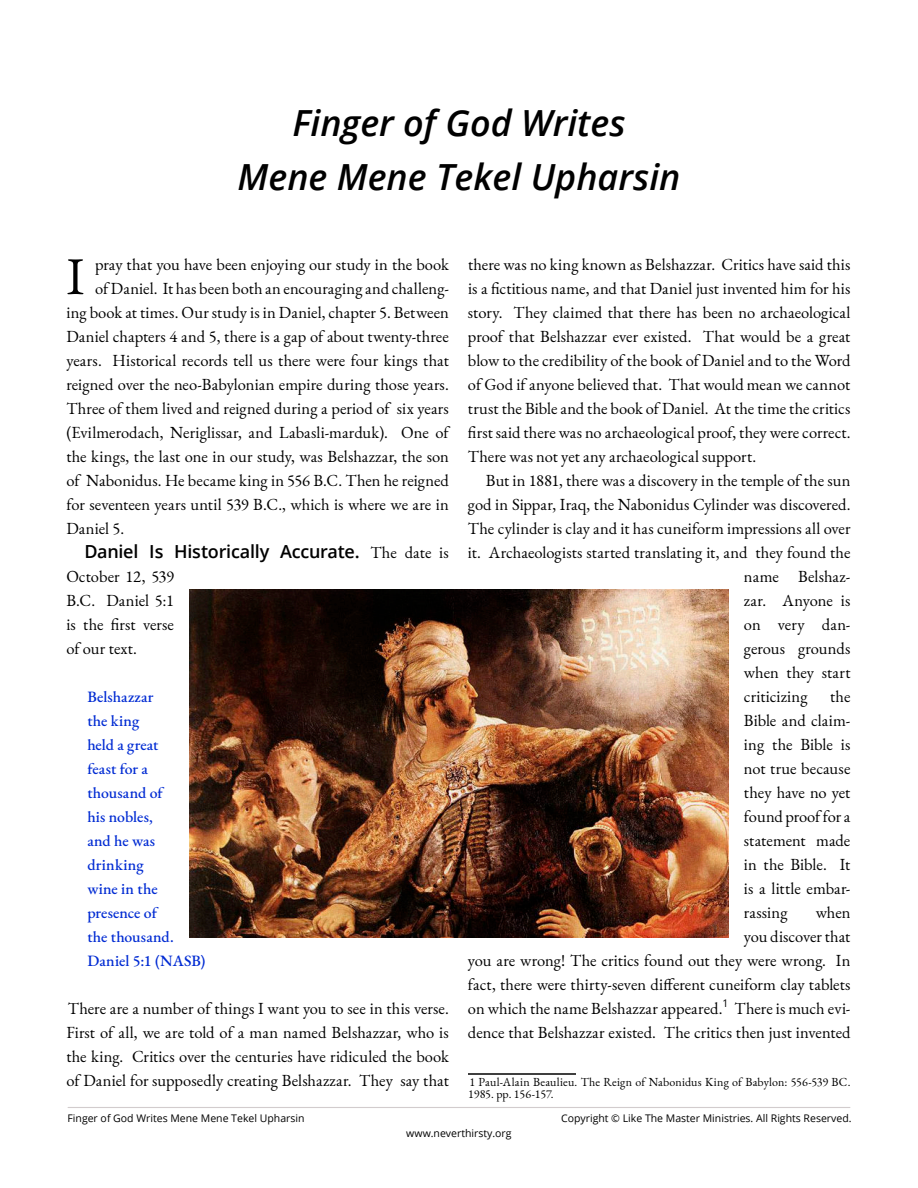
<style>
.page{position:relative;width:918px;height:1188px;background:#fff}
.page>*{position:absolute;margin:0;border:0;box-sizing:border-box;transform-origin:0 0}
.t1{font:53.1px "EB Garamond";color:#000}
.t2{font:italic 600 36px/54px "Open Sans";color:#000;text-align:center}
.t3{font:600 18px "Open Sans";letter-spacing:-.015em;color:#000}
.t4{font:16.5px/24px "EB Garamond";color:#000;text-align:justify}
.t5{font:500 15.75px/24px "EB Garamond";letter-spacing:.005em;color:#002bd3}
.t6{font:12px/12px "EB Garamond";letter-spacing:.01em;color:#000}
.t7{font:10.5px "Open Sans";color:#000}
.s1{font-family:"EB Garamond";font-weight:400;font-size:16.5px}
</style>
<div class="page">
<hr style="left:68px;top:1107px;width:782px;height:1px;background:#d2cccd">
<hr style="left:468px;top:1073px;width:108px;height:2px;background:#000">
<img style="left:189px;top:589px;width:540px;height:349px">
<h2 class="t2" style="left:238px;top:99px;width:444px">Finger of God Writes<br>Mene Mene Tekel Upharsin</h2>
<h1 class="t1" style="left:66px;top:257px;width:20px">I</h1>
<p class="t4" style="left:95px;top:255px;width:355px">pray that you have been enjoying our study in the book</p>
<p class="t4" style="left:95px;top:279px;width:355px">of Daniel. It has been both an encouraging and challeng-</p>
<p class="t4" style="left:66px;top:303px;width:384px">ing book at times. Our study is in Daniel, chapter 5. Between</p>
<p class="t4" style="left:66px;top:327px;width:384px">Daniel chapters 4 and 5, there is a gap of about twenty-three</p>
<p class="t4" style="left:66px;top:351px;width:384px">years. Historical records tell us there were four kings that</p>
<p class="t4" style="left:66px;top:375px;width:384px">reigned over the neo-Babylonian empire during those years.</p>
<p class="t4" style="left:66px;top:399px;width:384px">Three of them lived and reigned during a period of six years</p>
<p class="t4" style="left:66px;top:423px;width:384px">(Evilmerodach, Neriglissar, and Labasli-marduk). One of</p>
<p class="t4" style="left:66px;top:447px;width:384px">the kings, the last one in our study, was Belshazzar, the son</p>
<p class="t4" style="left:66px;top:471px;width:384px">of Nabonidus. He became king in 556 B.C. Then he reigned</p>
<p class="t4" style="left:66px;top:495px;width:384px">for seventeen years until 539 B.C., which is where we are in</p>
<p class="t4" style="left:66px;top:519px;width:59px">Daniel 5.</p>
<p class="t3" style="left:84px;top:544px;width:366px">Daniel Is Historically Accurate. <span class="s1">The date is</span></p>
<p class="t4" style="left:66px;top:567px;width:109px">October 12, 539<br>B.C. Daniel 5:1 is the first verse of our text.</p>
<p class="t5" style="left:87px;top:687px;width:120px">Belshazzar<br>the king<br>held a great<br>feast for a thousand of<br>his nobles,<br>and he was drinking<br>wine in the presence of<br>the thousand.<br>Daniel 5:1 (NASB)</p>
<p class="t4" style="left:66px;top:999px;width:384px">There are a number of things I want you to see in this verse.<br>First of all, we are told of a man named Belshazzar, who is the king. Critics over the centuries have ridiculed the book of Daniel for supposedly creating Belshazzar. They say that</p>
<p class="t7" style="left:67px;top:1114px;width:239px">Finger of God Writes Mene Mene Tekel Upharsin</p>
<p class="t4" style="left:468px;top:255px;width:384px">there was no king known as Belshazzar. Critics have said this is a fictitious name, and that Daniel just invented him for his story. They claimed that there has been no archaeological proof that Belshazzar ever existed. That would be a great blow to the credibility of the book of Daniel and to the Word of God if anyone believed that. That would mean we cannot trust the Bible and the book of Daniel. At the time the critics first said there was no archaeological proof, they were correct.<br>There was not yet any archaeological support.</p>
<p class="t4" style="left:486px;top:471px;width:366px">But in 1881, there was a discovery in the temple of the sun</p>
<p class="t4" style="left:468px;top:495px;width:384px">god in Sippar, Iraq, the Nabonidus Cylinder was discovered.</p>
<p class="t4" style="left:468px;top:519px;width:384px">The cylinder is clay and it has cuneiform impressions all over</p>
<p class="t4" style="left:468px;top:543px;width:384px">it. Archaeologists started translating it, and they found the</p>
<p class="t4" style="left:744px;top:567px;width:108px">name Belshaz-</p>
<p class="t4" style="left:744px;top:591px;width:108px">zar. Anyone is</p>
<p class="t4" style="left:744px;top:615px;width:108px">on very dan-</p>
<p class="t4" style="left:744px;top:639px;width:108px">gerous grounds</p>
<p class="t4" style="left:744px;top:663px;width:108px">when they start</p>
<p class="t4" style="left:744px;top:687px;width:65px">criticizing</p>
<p class="t4" style="left:744px;top:687px;width:108px;text-indent:86px">the Bible and claim&shy;ing the Bible is not true because they have no yet found proof for a statement made in the Bible. It is a little embar&shy;rassing</p>
<p class="t4" style="left:816px;top:903px;width:36px">when</p>
<p class="t4" style="left:744px;top:927px;width:108px">you discover that</p>
<p class="t4" style="left:468px;top:951px;width:384px">you are wrong! The critics found out they were wrong. In</p>
<p class="t4" style="left:468px;top:975px;width:384px">fact, there were thirty-seven different cuneiform clay tablets</p>
<p class="t4" style="left:468px;top:999px;width:256px">on which the name Belshazzar appeared.</p>
<p class="t7" style="left:722px;top:998px;width:8px">1</p>
<p class="t4" style="left:468px;top:999px;width:384px;text-align:right">There is much evi-<br>dence that Belshazzar existed. The critics then just invented</p>
<p class="t6" style="left:468px;top:1078px;width:384px">1 Paul-Alain Beaulieu. The Reign of Nabonidus King of Babylon: 556-539 BC.<br>1985. pp. 156-157.</p>
<p class="t7" style="left:561px;top:1114px;width:292px">Copyright © Like The Master Ministries. All Rights Reserved.</p>
<p class="t7" style="left:406px;top:1129px;width:107px">www.neverthirsty.org</p>
</div>
